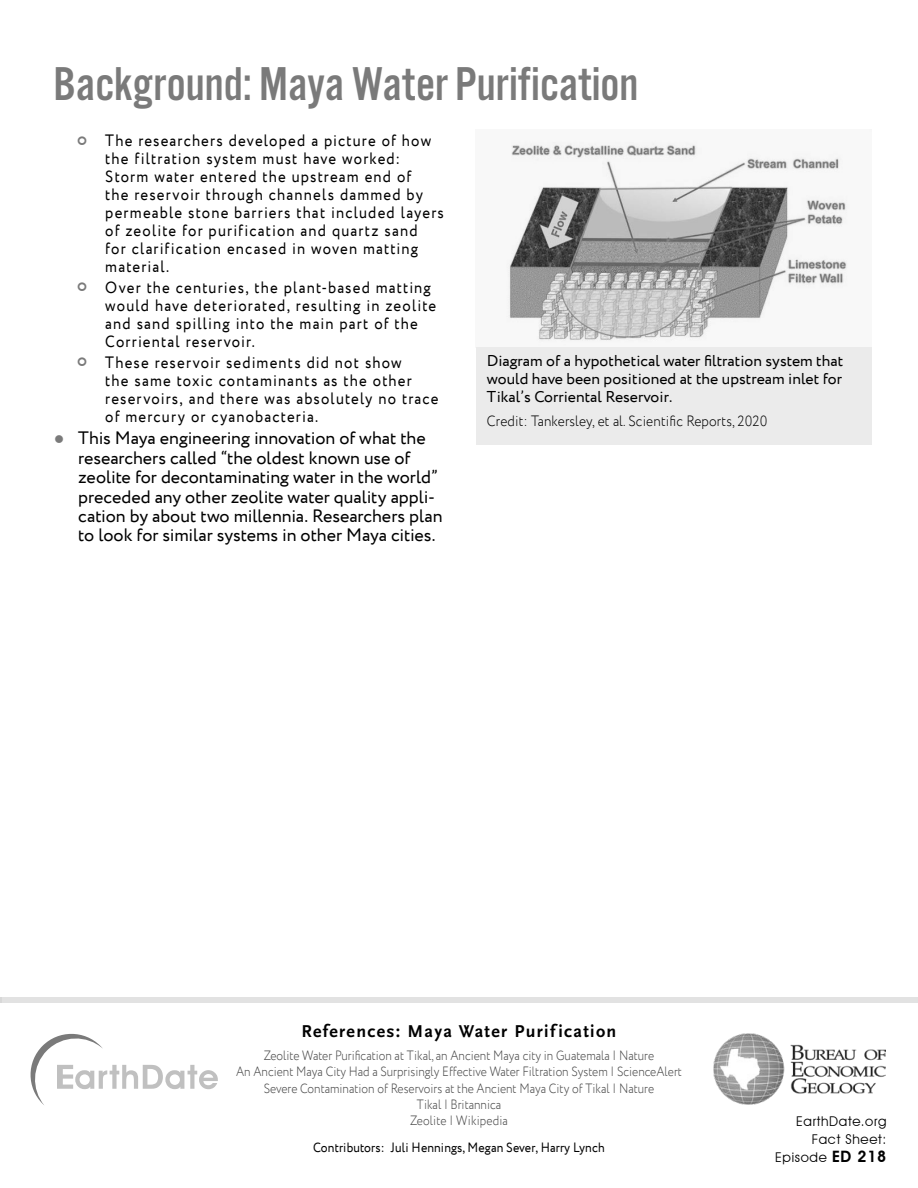
<style>
.page{position:relative;width:918px;height:1188px;background:#fff}
.page>*{position:absolute;margin:0;border:0;box-sizing:border-box;transform-origin:0 0}
.t1{font:49.35px "Alternate Got No 3 D";color:#7a7a7a}
.t2{font:18px/19.5px "Circe";letter-spacing:-.005em;color:#000}
.t3{font:700 18px "Scala Sans Pro";letter-spacing:.075em;color:#000}
.t4{font:16.5px/18px "Circe";letter-spacing:.08em;color:#000;scale:.9 1}
.t5{font:15.75px/18px "Circe";color:#000;text-align:justify}
.t6{font:300 15px "Circe";letter-spacing:.01em;color:#000;scale:.9 1}
.t7{font:300 13.5px/16.2px "Circe";color:#474747;text-align:center;scale:.87 1}
.t8{font:13.5px "Circe";letter-spacing:.01em;color:#000;scale:.9 1}
.t9{font:13.5px/18px "Avant Garde IT Cby BT";letter-spacing:.05em;color:#000;text-align:right}
.s1{color:#7a7a7a}
.s2{font-weight:600;font-size:15.75px}
</style>
<div class="page">
<img style="left:713px;top:1034px;width:173px;height:71px">
<svg style="left:30px;top:1033px;width:188px;height:72px"></svg>
<div style="left:0;top:998px;width:918px;height:5px;background:#e2e2e2"></div>
<img style="left:476px;top:142px;width:395px;height:206px">
<div style="left:476px;top:348px;width:396px;height:97px;background:#ebebeb"></div>
<h1 class="t1" style="left:53px;top:58px;width:587px">Background: Maya Water Purification</h1>
<p class="t4" style="left:105px;top:132px;width:378px">The researchers developed a picture of how the filtration system must have worked:<br>Storm water entered the upstream end of<br>the reservoir through channels dammed by permeable stone barriers that included layers of zeolite for purification and quartz sand<br>for clarification encased in woven matting material.</p>
<p class="t4" style="left:105px;top:279px;width:369px">Over the centuries, the plant-based matting would have deteriorated, resulting in zeolite and sand spilling into the main part of the Corriental reservoir.</p>
<p class="t4" style="left:105px;top:354px;width:372px">These reservoir sediments did not show<br>the same toxic contaminants as the other reservoirs, and there was absolutely no trace of mercury or cyanobacteria.</p>
<p class="t2" style="left:78px;top:429px;width:366px;text-indent:-24px"><span class="s1">●</span> This Maya engineering innovation of what the researchers called “the oldest known use of zeolite for decontaminating water in the world” preceded any other zeolite water quality appli&shy;cation by about two millennia. Researchers plan to look for similar systems in other Maya cities.</p>
<p class="t5" style="left:487px;top:353px;width:358px">Diagram of a hypothetical water filtration system that would have been positioned at the upstream inlet for Tikal’s Corriental Reservoir.</p>
<p class="t6" style="left:487px;top:411px;width:313px">Credit: Tankersley, et al. Scientific Reports, 2020</p>
<p class="t3" style="left:302px;top:1021px;width:316px">References: Maya Water Purification</p>
<p class="t7" style="left:236px;top:1048px;width:514px">Zeolite Water Purification at Tikal, an Ancient Maya city in Guatemala | Nature<br>An Ancient Maya City Had a Surprisingly Effective Water Filtration System | ScienceAlert Severe Contamination of Reservoirs at the Ancient Maya City of Tikal | Nature<br>Tikal | Britannica<br>Zeolite | Wikipedia</p>
<p class="t8" style="left:313px;top:1139px;width:325px">Contributors: Juli Hennings, Megan Sever, Harry Lynch</p>
<p class="t9" style="left:775px;top:1113px;width:113px">EarthDate.org<br>Fact Sheet:<br>Episode <span class="s2">ED 218</span></p>
</div>
